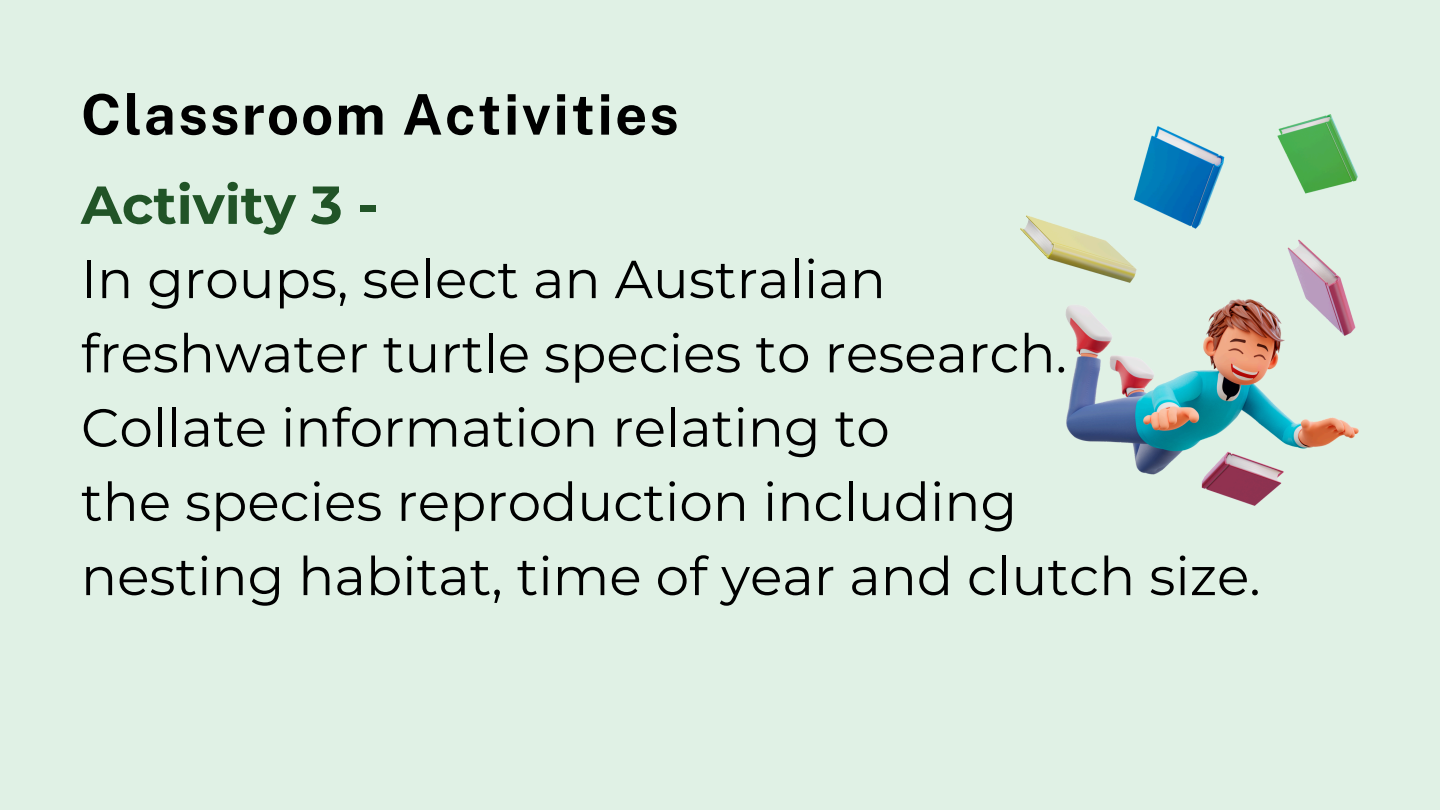
<style>
.page{position:relative;width:1440px;height:810px;background:#e0f1e5}
.page>*{position:absolute;margin:0;border:0;box-sizing:border-box;transform-origin:0 0}
.t1{font:700 56px "Public Sans";letter-spacing:.04em;color:#000}
.t2{font:53.4px "Montserrat";color:#000}
.t3{font:700 53.4px "Montserrat";color:#215427}
</style>
<div class="page">
<img style="left:1020px;top:114px;width:339px;height:391px">
<p class="t1" style="left:81px;top:81px;width:599px">Classroom Activities</p>
<h1 class="t3" style="left:81px;top:172px;width:299px">Activity 3 -</h1>
<p class="t2" style="left:81px;top:246px;width:806px">In groups, select an Australian</p>
<p class="t2" style="left:81px;top:321px;width:987px">freshwater turtle species to research.</p>
<p class="t2" style="left:81px;top:395px;width:810px">Collate information relating to</p>
<p class="t2" style="left:81px;top:469px;width:938px">the species reproduction including</p>
<p class="t2" style="left:81px;top:543px;width:1181px">nesting habitat, time of year and clutch size.</p>
</div>
